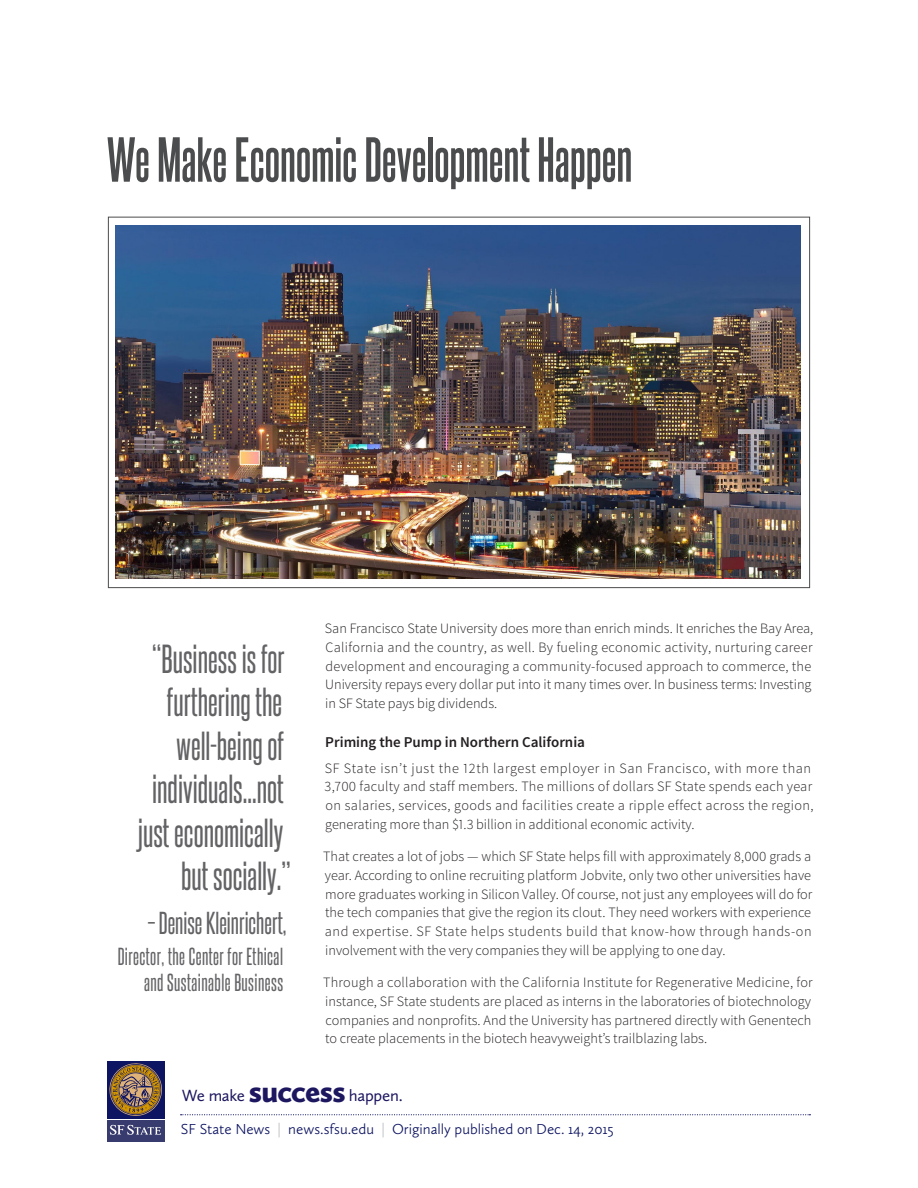
<style>
.page{position:relative;width:918px;height:1188px;background:#fff}
.page>*{position:absolute;margin:0;border:0;box-sizing:border-box;transform-origin:0 0}
.t1{font:700 54px "Steelfish Rg";letter-spacing:-.01em;color:#4b4c4d}
.pull_quote-right_jus{font:34.5px/43.5px "Steelfish Rg";color:#636366;text-align:right}
.pull_quote-right_jus-2{font:27px "Steelfish Rg";color:#636366}
.pull_quote-right_jus-3{font:21px/25.5px "Steelfish Rg";letter-spacing:.02em;color:#636366;text-align:right}
.t2{font:18px "Calluna Sans";letter-spacing:-.015em;color:#1d1760}
.t3{font:16.8px "Calluna Sans";letter-spacing:-.015em;color:#1d1760}
.t4{font:300 15px "Calluna Sans";color:#0d1461}
.Body{font:600 15px "Source Sans Pro";color:#231f20}
.Body-2{font:300 14.25px/18.8px "Source Sans Pro";color:#231f20}
.Body-3{font:300 14.25px/18.8px "Source Sans Pro";letter-spacing:.02em;color:#231f20}
.s1{font-weight:900;font-size:31.05px}
.s2{font-weight:900;font-size:33.3px}
.s3{color:#bcbdc0}
</style>
<div class="page">
<svg style="left:181px;top:1114px;width:629px;height:1px"></svg>
<div style="left:107px;top:1120px;width:58px;height:21px;background:#383b6d"></div>
<svg style="left:110px;top:1125px;width:51px;height:10px"></svg>
<div style="left:107px;top:1061px;width:58px;height:57px;background:#0d1461"></div>
<svg style="left:109px;top:1063px;width:53px;height:53px"></svg>
<img style="left:116px;top:226px;width:685px;height:353px">
<p class="t1" style="left:107px;top:127px;width:527px">We Make Economic Development Happen</p>
<p class="pull_quote-right_jus" style="left:137px;top:636px;width:155px">“Business is for furthering the well-being of individuals...not just economically but socially.”</p>
<p class="pull_quote-right_jus-2" style="left:148px;top:906px;width:140px">– Denise Kleinrichert,</p>
<p class="pull_quote-right_jus-3" style="left:118px;top:943px;width:167px">Director, the Center for Ethical and Sustainable Business</p>
<p class="Body-2" style="left:325px;top:619px;width:490px">San Francisco State University does more than enrich minds. It enriches the Bay Area, California and the country, as well. By fueling economic activity, nurturing career development and encouraging a community-focused approach to commerce, the University repays every dollar put into it many times over. In business terms: Investing in SF State pays big dividends.</p>
<p class="Body" style="left:325px;top:733px;width:261px">Priming the Pump in Northern California</p>
<p class="Body-3" style="left:325px;top:759px;width:491px">SF State isn’t just the 12th largest employer in San Francisco, with more than 3,700 faculty and staff members. The millions of dollars SF State spends each year on salaries, services, goods and facilities create a ripple effect across the region, generating more than $1.3 billion in additional economic activity.</p>
<p class="Body-2" style="left:323px;top:847px;width:491px;text-align:justify">That creates a lot of jobs — which SF State helps fill with approximately 8,000 grads a year. According to online recruiting platform Jobvite, only two other universities have more graduates working in Silicon Valley. Of course, not just any employees will do for the tech companies that give the region its clout. They need workers with experience and expertise. SF State helps students build that know-how through hands-on involvement with the very companies they will be applying to one day.</p>
<p class="Body-2" style="left:323px;top:973px;width:491px">Through a collaboration with the California Institute for Regenerative Medicine, for instance, SF State students are placed as interns in the laboratories of biotechnology companies and nonprofits. And the University has partnered directly with Genentech to create placements in the biotech heavyweight’s trailblazing labs.</p>
<p class="t3" style="left:182px;top:1085px;width:223px">We make <span class="s1">success</span> happen.</p>
<p class="t2" style="left:174px;top:1092px;width:238px">We make <span class="s2">success</span> happen.</p>
<p class="t4" style="left:181px;top:1120px;width:434px">SF State News <span class="s3">|</span> news.sfsu.edu <span class="s3">|</span> Originally published on Dec. 14, 2015</p>
</div>
